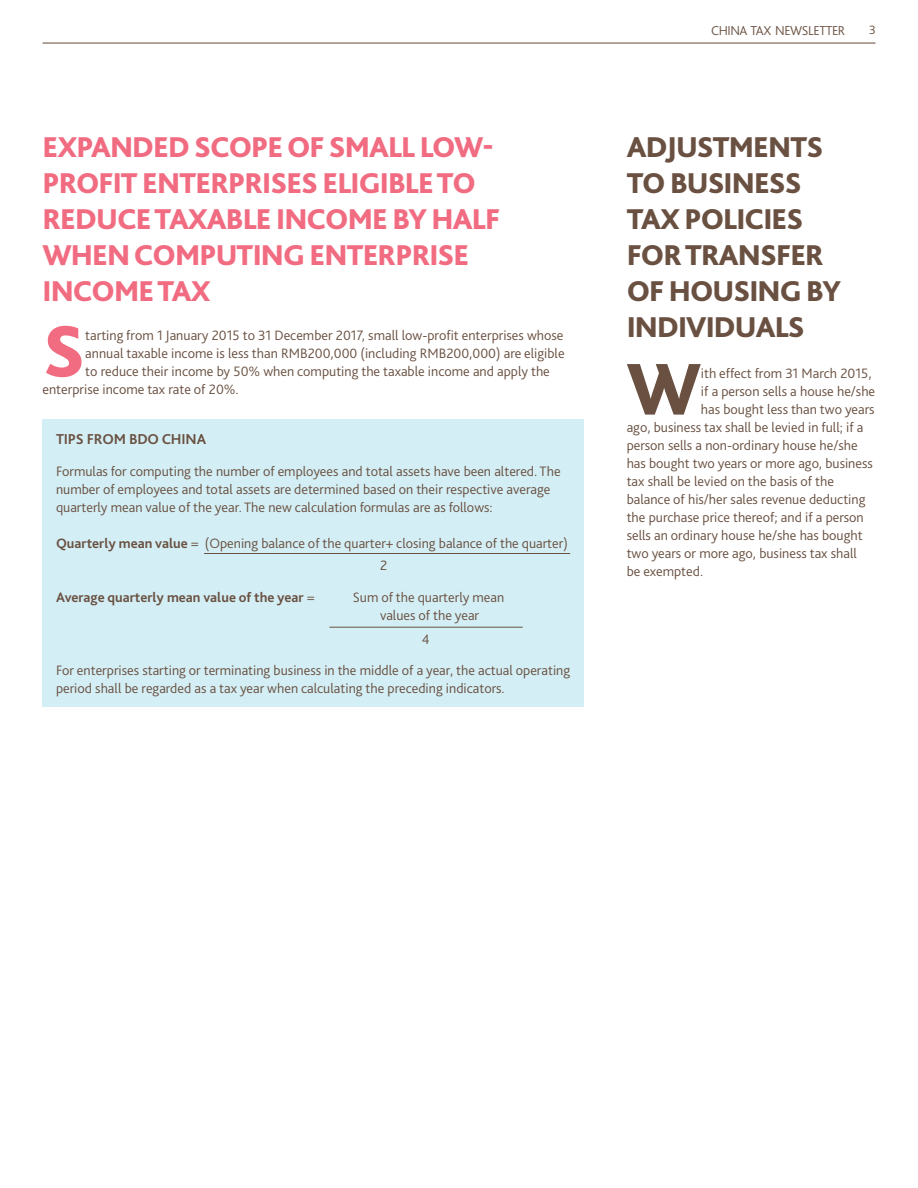
<style>
.page{position:relative;width:918px;height:1188px;background:#fff}
.page>*{position:absolute;margin:0;border:0;box-sizing:border-box;transform-origin:0 0}
.Body{font:800 76.2px "Bliss Pro";color:#f16b81}
.Body-2{font:800 76.2px "Bliss Pro";color:#695041}
.t1{font:800 30px/36px "Bliss Pro";letter-spacing:-.03em;color:#f16b81}
.t2{font:800 30px/36px "Bliss Pro";letter-spacing:-.03em;color:#695041}
.t3{font:700 15px "Bliss Pro";letter-spacing:-.01em;color:#695041}
.Body-3{font:300 14.25px/18px "Bliss Pro";color:#695041}
.t4{font:700 14.25px "Bliss Pro";color:#695041}
.t5{font:300 13.5px "Bliss Pro";letter-spacing:-.03em;color:#695041}
.t6{font:300 12.75px "Bliss Pro";color:#695041}
.s1{font-weight:700}
.s2{font-weight:300}
</style>
<div class="page">
<hr style="left:43px;top:43px;width:832px;height:1px;background:#695041">
<div style="left:43px;top:420px;width:541px;height:287px;background:#d3eef4"></div>
<hr style="left:204px;top:553px;width:366px;height:1px;background:#695041">
<hr style="left:329px;top:627px;width:194px;height:1px;background:#695041">
<p class="t1" style="left:43px;top:129px;width:459px">EXPANDED SCOPE OF SMALL LOW-<br>PROFIT ENTERPRISES ELIGIBLE TO<br>REDUCE TAXABLE INCOME BY HALF<br>WHEN COMPUTING ENTERPRISE<br>INCOME TAX</p>
<p class="Body" style="left:43px;top:304px;width:44px">S</p>
<p class="Body-3" style="left:85px;top:326px;width:480px">tarting from 1 January 2015 to 31 December 2017, small low-profit enterprises whose</p>
<p class="Body-3" style="left:85px;top:344px;width:481px">annual taxable income is less than RMB200,000 (including RMB200,000) are eligible</p>
<p class="Body-3" style="left:85px;top:362px;width:466px">to reduce their income by 50% when computing the taxable income and apply the</p>
<p class="Body-3" style="left:43px;top:380px;width:198px">enterprise income tax rate of 20%.</p>
<p class="t3" style="left:56px;top:430px;width:152px">TIPS FROM BDO CHINA</p>
<p class="Body-3" style="left:56px;top:462px;width:506px">Formulas for computing the number of employees and total assets have been altered. The number of employees and total assets are determined based on their respective average quarterly mean value of the year. The new calculation formulas are as follows:</p>
<p class="Body-3" style="left:380px;top:532px;width:189px;line-height:22.5px;text-indent:-324px"><span class="s1">Quarterly mean value</span> = (Opening balance of the quarter+ closing balance of the quarter)<br>2</p>
<p class="t4" style="left:56px;top:588px;width:260px">Average quarterly mean value of the year <span class="s2">=</span></p>
<p class="Body-3" style="left:353px;top:588px;width:153px;text-align:center">Sum of the quarterly mean values of the year</p>
<p class="Body-3" style="left:422px;top:630px;width:9px">4</p>
<p class="Body-3" style="left:56px;top:661px;width:516px">For enterprises starting or terminating business in the middle of a year, the actual operating period shall be regarded as a tax year when calculating the preceding indicators.</p>
<p class="t5" style="left:711px;top:22px;width:136px">CHINA TAX NEWSLETTER</p>
<p class="t6" style="left:869px;top:22px;width:8px">3</p>
<p class="t2" style="left:627px;top:129px;width:216px">ADJUSTMENTS<br>TO BUSINESS<br>TAX POLICIES<br>FOR TRANSFER<br>OF HOUSING BY<br>INDIVIDUALS</p>
<p class="Body-2" style="left:627px;top:342px;width:76px">W</p>
<p class="Body-3" style="left:701px;top:364px;width:172px">ith effect from 31 March 2015,</p>
<p class="Body-3" style="left:701px;top:382px;width:176px">if a person sells a house he/she</p>
<p class="Body-3" style="left:701px;top:400px;width:175px">has bought less than two years</p>
<p class="Body-3" style="left:627px;top:418px;width:238px">ago, business tax shall be levied in full; if a</p>
<p class="Body-3" style="left:627px;top:436px;width:233px">person sells a non-ordinary house he/she</p>
<p class="Body-3" style="left:627px;top:454px;width:248px">has bought two years or more ago, business</p>
<p class="Body-3" style="left:627px;top:472px;width:209px">tax shall be levied on the basis of the</p>
<p class="Body-3" style="left:627px;top:490px;width:240px">balance of his/her sales revenue deducting</p>
<p class="Body-3" style="left:627px;top:508px;width:239px">the purchase price thereof; and if a person</p>
<p class="Body-3" style="left:627px;top:526px;width:238px">sells an ordinary house he/she has bought</p>
<p class="Body-3" style="left:627px;top:544px;width:232px">two years or more ago, business tax shall</p>
<p class="Body-3" style="left:627px;top:562px;width:78px">be exempted.</p>
</div>
